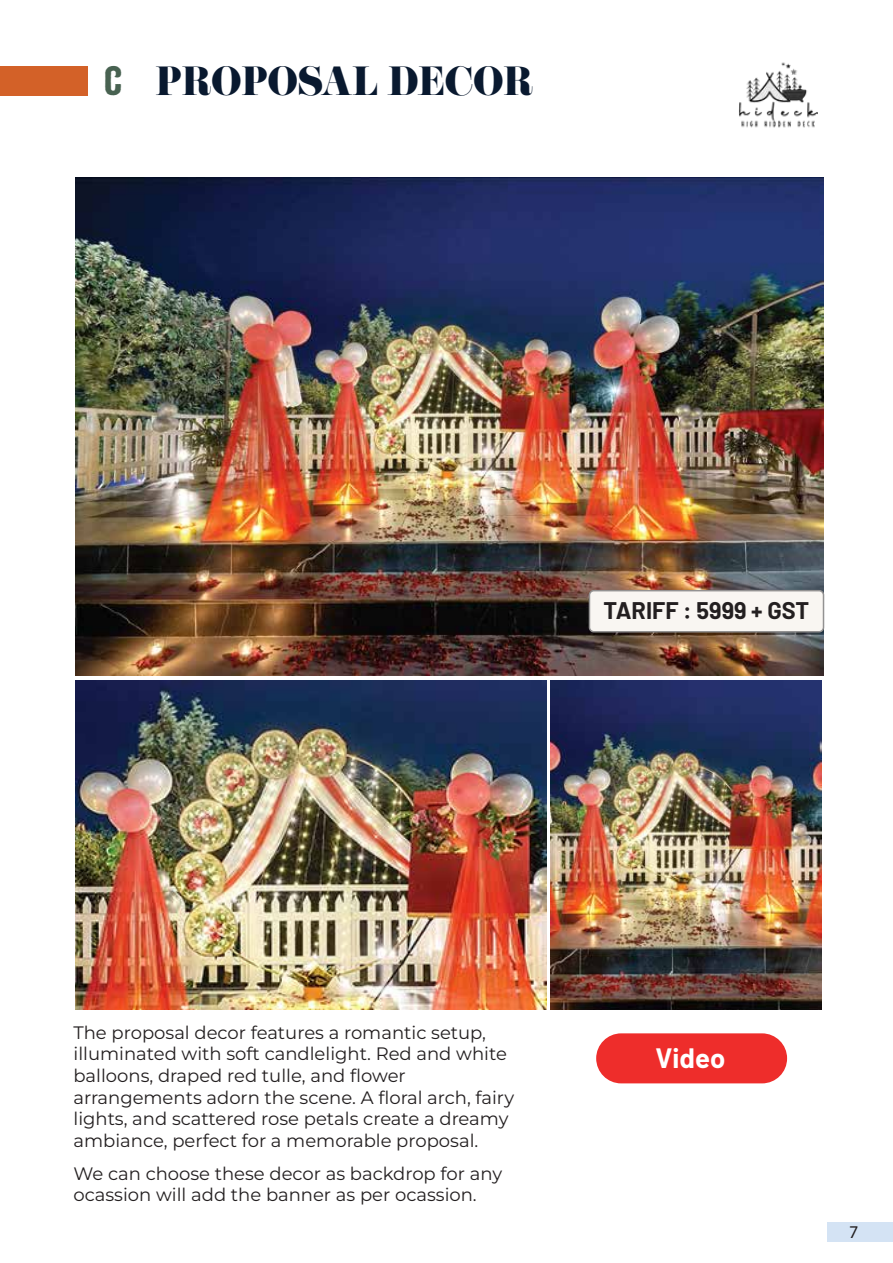
<style>
.page{position:relative;width:893px;height:1263px;background:#fff}
.page>*{position:absolute;margin:0;border:0;box-sizing:border-box;transform-origin:0 0}
.t1{font:35.55px "Eloquent JF Pro";color:#09192f}
.t2{font:700 27.3px "Barlow";color:#fff}
.t3{font:700 23.55px "Barlow";color:#231f20}
.t4{font:18px/21.6px "Montserrat";color:#231f20}
.t5{font:18px "Myriad Pro";color:#231f20}
.s1{font-family:"Citrus Gothic Rough";font-size:36px;color:#486251}
</style>
<div class="page">
<img style="left:76px;top:680px;width:470px;height:329px">
<div style="left:828px;top:1222px;width:65px;height:19px;background:#d4e3f4"></div>
<img style="left:76px;top:177px;width:747px;height:499px">
<div style="left:0;top:66px;width:87px;height:30px;background:#d36128"></div>
<div style="left:596px;top:1033px;width:191px;height:50px;background:#ee2d2b;border-radius:25px"></div>
<img style="left:550px;top:680px;width:272px;height:329px">
<div style="left:589px;top:591px;width:234px;height:41px;background:#f9f6f2;border-radius:4px"></div>
<div style="left:589px;top:590px;width:235px;height:42px;border:2px solid #939292;border-radius:4px"></div>
<img style="left:739px;top:62px;width:79px;height:66px">
<h1 class="t1" style="left:104px;top:62px;width:431px"><span class="s1">C</span> PROPOSAL DECOR</h1>
<h3 class="t3" style="left:604px;top:593px;width:207px">TARIFF : 5999 + GST</h3>
<p class="t4" style="left:73px;top:1021px;width:442px">The proposal decor features a romantic setup, illuminated with soft candlelight. Red and white balloons, draped red tulle, and flower arrangements adorn the scene. A floral arch, fairy lights, and scattered rose petals create a dreamy ambiance, perfect for a memorable proposal.</p>
<p class="t4" style="left:73px;top:1162px;width:430px">We can choose these decor as backdrop for any ocassion will add the banner as per ocassion.</p>
<h2 class="t2" style="left:656px;top:1038px;width:71px">Video</h2>
<p class="t5" style="left:849px;top:1221px;width:11px">7</p>
</div>
